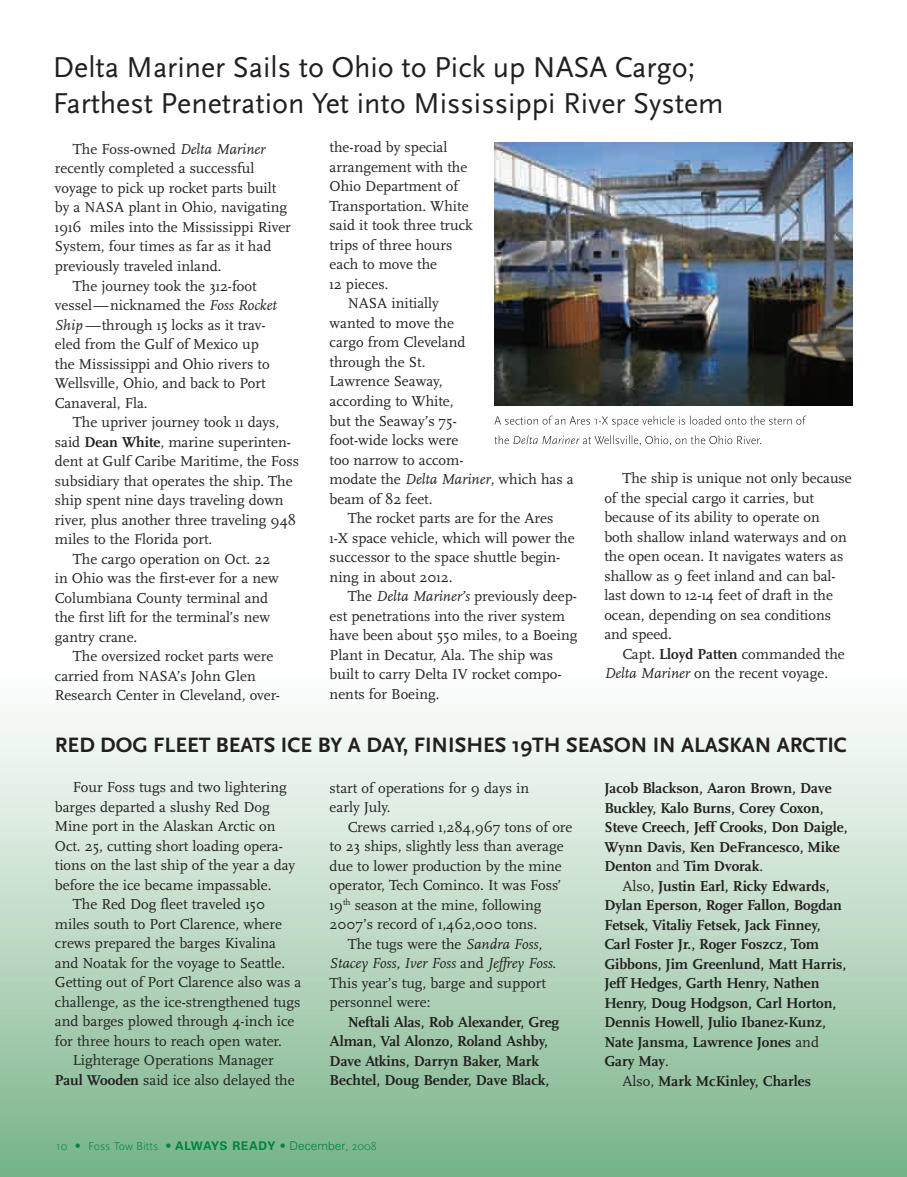
<style>
.page{position:relative;width:907px;height:1177px;background:#fff}
.page>*{position:absolute;margin:0;border:0;box-sizing:border-box;transform-origin:0 0}
.t1{font:30px/36px "Scala Sans";color:#231f20}
.t2{font:700 21.75px "Scala Sans";color:#231f20}
.t3{font:15px/19.5px "Scala";color:#231f20}
.t4{font:700 15px/19.5px "Scala";color:#231f20}
.t5{font:italic 15px "Scala";color:#231f20}
.t6{font:300 12px "Scala Sans";color:#00843d}
.s1{font-style:italic}
.s2{font-weight:700}
.s3{font-style:normal}
.s4{font-weight:400}
.s5{font-family:"Univers"}
.s6{font-family:"Univers";font-weight:700}
</style>
<div class="page">
<div style="left:0;top:658px;width:906px;height:518px;background:linear-gradient(to bottom,#fff,#7bb48c)"></div>
<hr style="left:906px;top:0;width:1px;height:699px;background:#d3e5d7">
<img style="left:494px;top:142px;width:357px;height:263px">
<svg style="left:494px;top:435px;width:266px;height:10px"></svg>
<svg style="left:494px;top:415px;width:312px;height:12px"></svg>
<h1 class="t1" style="left:53px;top:52px;width:672px">Delta Mariner Sails to Ohio to Pick up NASA Cargo;<br>Farthest Penetration Yet into Mississippi River System</h1>
<p class="t3" style="left:73px;top:140px;width:194px">The Foss-owned <span class="s1">Delta Mariner</span></p>
<p class="t3" style="left:55px;top:160px;width:201px">recently completed a successful</p>
<p class="t3" style="left:55px;top:179px;width:223px">voyage to pick up rocket parts built</p>
<p class="t3" style="left:55px;top:199px;width:234px">by a NASA plant in Ohio, navigating</p>
<p class="t3" style="left:55px;top:218px;width:237px">1916 miles into the Mississippi River</p>
<p class="t3" style="left:55px;top:238px;width:218px">System, four times as far as it had</p>
<p class="t3" style="left:55px;top:257px;width:168px">previously traveled inland.</p>
<p class="t3" style="left:73px;top:277px;width:185px">The journey took the 312-foot</p>
<p class="t3" style="left:55px;top:296px;width:223px">vessel — nicknamed the <span class="s1">Foss Rocket</span></p>
<p class="t3" style="left:55px;top:316px;width:212px"><span class="s1">Ship</span> — through 15 locks as it trav-</p>
<p class="t3" style="left:55px;top:335px;width:205px">eled from the Gulf of Mexico up</p>
<p class="t3" style="left:55px;top:355px;width:216px">the Mississippi and Ohio rivers to</p>
<p class="t3" style="left:55px;top:374px;width:212px">Wellsville, Ohio, and back to Port</p>
<p class="t3" style="left:55px;top:394px;width:94px">Canaveral, Fla.</p>
<p class="t3" style="left:73px;top:413px;width:208px">The upriver journey took 11 days,</p>
<p class="t3" style="left:55px;top:433px;width:237px">said <span class="s2">Dean White</span>, marine superinten-</p>
<p class="t3" style="left:55px;top:452px;width:246px">dent at Gulf Caribe Maritime, the Foss</p>
<p class="t3" style="left:55px;top:472px;width:239px">subsidiary that operates the ship. The</p>
<p class="t3" style="left:55px;top:491px;width:230px">ship spent nine days traveling down</p>
<p class="t3" style="left:55px;top:511px;width:243px">river, plus another three traveling 948</p>
<p class="t3" style="left:55px;top:530px;width:159px">miles to the Florida port.</p>
<p class="t3" style="left:73px;top:550px;width:199px">The cargo operation on Oct. 22</p>
<p class="t3" style="left:55px;top:569px;width:225px">in Ohio was the first-ever for a new</p>
<p class="t3" style="left:55px;top:589px;width:215px">Columbiana County terminal and</p>
<p class="t3" style="left:55px;top:608px;width:216px">the first lift for the terminal’s new</p>
<p class="t3" style="left:55px;top:628px;width:84px">gantry crane.</p>
<p class="t3" style="left:73px;top:647px;width:202px">The oversized rocket parts were</p>
<p class="t3" style="left:55px;top:667px;width:202px">carried from NASA’s John Glen</p>
<p class="t3" style="left:55px;top:686px;width:226px">Research Center in Cleveland, over-</p>
<p class="t3" style="left:329px;top:139px;width:119px">the-road by special</p>
<p class="t3" style="left:329px;top:158px;width:139px">arrangement with the</p>
<p class="t3" style="left:329px;top:178px;width:130px">Ohio Department of</p>
<p class="t3" style="left:329px;top:197px;width:140px">Transportation. White</p>
<p class="t3" style="left:329px;top:217px;width:145px">said it took three truck</p>
<p class="t3" style="left:329px;top:236px;width:124px">trips of three hours</p>
<p class="t3" style="left:329px;top:256px;width:109px">each to move the</p>
<p class="t3" style="left:329px;top:275px;width:60px">12 pieces.</p>
<p class="t3" style="left:347px;top:295px;width:93px">NASA initially</p>
<p class="t3" style="left:329px;top:314px;width:126px">wanted to move the</p>
<p class="t3" style="left:329px;top:334px;width:137px">cargo from Cleveland</p>
<p class="t3" style="left:329px;top:353px;width:97px">through the St.</p>
<p class="t3" style="left:329px;top:373px;width:114px">Lawrence Seaway,</p>
<p class="t3" style="left:329px;top:392px;width:125px">according to White,</p>
<p class="t3" style="left:329px;top:412px;width:129px">but the Seaway’s 75-</p>
<p class="t3" style="left:329px;top:431px;width:130px">foot-wide locks were</p>
<p class="t3" style="left:329px;top:451px;width:135px">too narrow to accom-</p>
<p class="t3" style="left:329px;top:470px;width:245px">modate the <span class="s1">Delta Mariner</span>, which has a</p>
<p class="t3" style="left:329px;top:490px;width:104px">beam of 82 feet.</p>
<p class="t3" style="left:347px;top:509px;width:207px">The rocket parts are for the Ares</p>
<p class="t3" style="left:329px;top:529px;width:246px">1-X space vehicle, which will power the</p>
<p class="t3" style="left:329px;top:548px;width:232px">successor to the space shuttle begin-</p>
<p class="t3" style="left:329px;top:568px;width:124px">ning in about 2012.</p>
<p class="t3" style="left:347px;top:587px;width:231px">The <span class="s1">Delta Mariner’s</span> previously deep-</p>
<p class="t3" style="left:329px;top:607px;width:237px">est penetrations into the river system</p>
<p class="t3" style="left:329px;top:626px;width:249px">have been about 550 miles, to a Boeing</p>
<p class="t3" style="left:329px;top:646px;width:225px">Plant in Decatur, Ala. The ship was</p>
<p class="t3" style="left:329px;top:665px;width:233px">built to carry Delta IV rocket compo-</p>
<p class="t3" style="left:329px;top:685px;width:111px">nents for Boeing.</p>
<p class="t3" style="left:604px;top:469px;width:249px;text-indent:18px">The ship is unique not only because of the special cargo it carries, but because of its ability to operate on both shallow inland waterways and on the open ocean. It navigates waters as shallow as 9 feet inland and can bal&shy;last down to 12-14 feet of draft in the ocean, depending on sea conditions and speed.</p>
<p class="t3" style="left:604px;top:645px;width:242px;text-indent:18px">Capt. <span class="s2">Lloyd Patten</span> commanded the<br><span class="s1">Delta Mariner</span> on the recent voyage.</p>
<h2 class="t2" style="left:55px;top:736px;width:793px">RED DOG FLEET BEATS ICE BY A DAY, FINISHES 19TH SEASON IN ALASKAN ARCTIC</h2>
<p class="t3" style="left:73px;top:778px;width:215px">Four Foss tugs and two lightering</p>
<p class="t3" style="left:55px;top:798px;width:216px">barges departed a slushy Red Dog</p>
<p class="t3" style="left:55px;top:817px;width:222px">Mine port in the Alaskan Arctic on</p>
<p class="t3" style="left:55px;top:837px;width:229px">Oct. 25, cutting short loading opera-</p>
<p class="t3" style="left:55px;top:856px;width:242px">tions on the last ship of the year a day</p>
<p class="t3" style="left:55px;top:876px;width:218px">before the ice became impassable.</p>
<p class="t3" style="left:73px;top:895px;width:194px">The Red Dog fleet traveled 150</p>
<p class="t3" style="left:55px;top:915px;width:228px">miles south to Port Clarence, where</p>
<p class="t3" style="left:55px;top:934px;width:223px">crews prepared the barges Kivalina</p>
<p class="t3" style="left:55px;top:954px;width:232px">and Noatak for the voyage to Seattle.</p>
<p class="t3" style="left:55px;top:973px;width:248px">Getting out of Port Clarence also was a</p>
<p class="t3" style="left:55px;top:993px;width:247px">challenge, as the ice-strengthened tugs</p>
<p class="t3" style="left:55px;top:1012px;width:241px">and barges plowed through 4-inch ice</p>
<p class="t3" style="left:55px;top:1032px;width:228px">for three hours to reach open water.</p>
<p class="t3" style="left:73px;top:1051px;width:202px">Lighterage Operations Manager</p>
<p class="t3" style="left:55px;top:1071px;width:241px"><span class="s2">Paul Wooden</span> said ice also delayed the</p>
<p class="t3" style="left:329px;top:778px;width:201px">start of operations for 9 days in early July.</p>
<p class="t3" style="left:347px;top:817px;width:226px">Crews carried 1,284,967 tons of ore</p>
<p class="t3" style="left:329px;top:837px;width:235px">to 23 ships, slightly less than average</p>
<p class="t3" style="left:329px;top:856px;width:233px">due to lower production by the mine</p>
<p class="t3" style="left:329px;top:876px;width:233px">operator, Tech Cominco. It was Foss’</p>
<p class="t3" style="left:329px;top:895px;width:213px">19<sup>th</sup> season at the mine, following</p>
<p class="t3" style="left:329px;top:915px;width:209px">2007’s record of 1,462,000 tons.</p>
<p class="t3" style="left:347px;top:934px;width:196px">The tugs were the <span class="s1">Sandra Foss,</span></p>
<p class="t5" style="left:329px;top:956px;width:228px">Stacey Foss, Iver Foss <span class="s3">and</span> Jeffrey Foss<span class="s3">.</span></p>
<p class="t3" style="left:329px;top:973px;width:218px">This year’s tug, barge and support</p>
<p class="t3" style="left:329px;top:993px;width:102px">personnel were:</p>
<p class="t4" style="left:329px;top:1012px;width:231px;text-indent:18px">Neftali Alas, Rob Alexander, Greg Alman, Val Alonzo, Roland Ashby, Dave Atkins, Darryn Baker, Mark Bechtel, Doug Bender, Dave Black,</p>
<p class="t4" style="left:604px;top:779px;width:244px">Jacob Blackson, Aaron Brown, Dave<br>Buckley, Kalo Burns, Corey Coxon,<br>Steve Creech, Jeff Crooks, Don Daigle,<br>Wynn Davis, Ken DeFrancesco, Mike<br>Denton <span class="s4">and</span> Tim Dvorak<span class="s4">.</span></p>
<p class="t4" style="left:622px;top:876px;width:209px"><span class="s4">Also,</span> Justin Earl, Ricky Edwards,</p>
<p class="t4" style="left:604px;top:896px;width:239px">Dylan Eperson, Roger Fallon, Bogdan</p>
<p class="t4" style="left:604px;top:915px;width:218px">Fetsek, Vitaliy Fetsek, Jack Finney,</p>
<p class="t4" style="left:604px;top:935px;width:216px">Carl Foster Jr., Roger Foszcz, Tom</p>
<p class="t4" style="left:604px;top:954px;width:243px">Gibbons, Jim Greenlund, Matt Harris,</p>
<p class="t4" style="left:604px;top:974px;width:216px">Jeff Hedges, Garth Henry, Nathen</p>
<p class="t4" style="left:604px;top:993px;width:233px">Henry, Doug Hodgson, Carl Horton,</p>
<p class="t4" style="left:604px;top:1013px;width:223px">Dennis Howell, Julio Ibanez-Kunz,</p>
<p class="t4" style="left:604px;top:1032px;width:216px">Nate Jansma, Lawrence Jones <span class="s4">and</span></p>
<p class="t4" style="left:604px;top:1052px;width:66px">Gary May<span class="s4">.</span></p>
<p class="t4" style="left:622px;top:1071px;width:190px"><span class="s4">Also,</span> Mark McKinley, Charles</p>
<p class="t6" style="left:56px;top:1141px;width:322px">10 <span class="s5">•</span> Foss Tow Bitts <span class="s5">•</span> <span class="s6">ALWAYS READY</span> <span class="s5">• December</span>, 2008</p>
</div>
